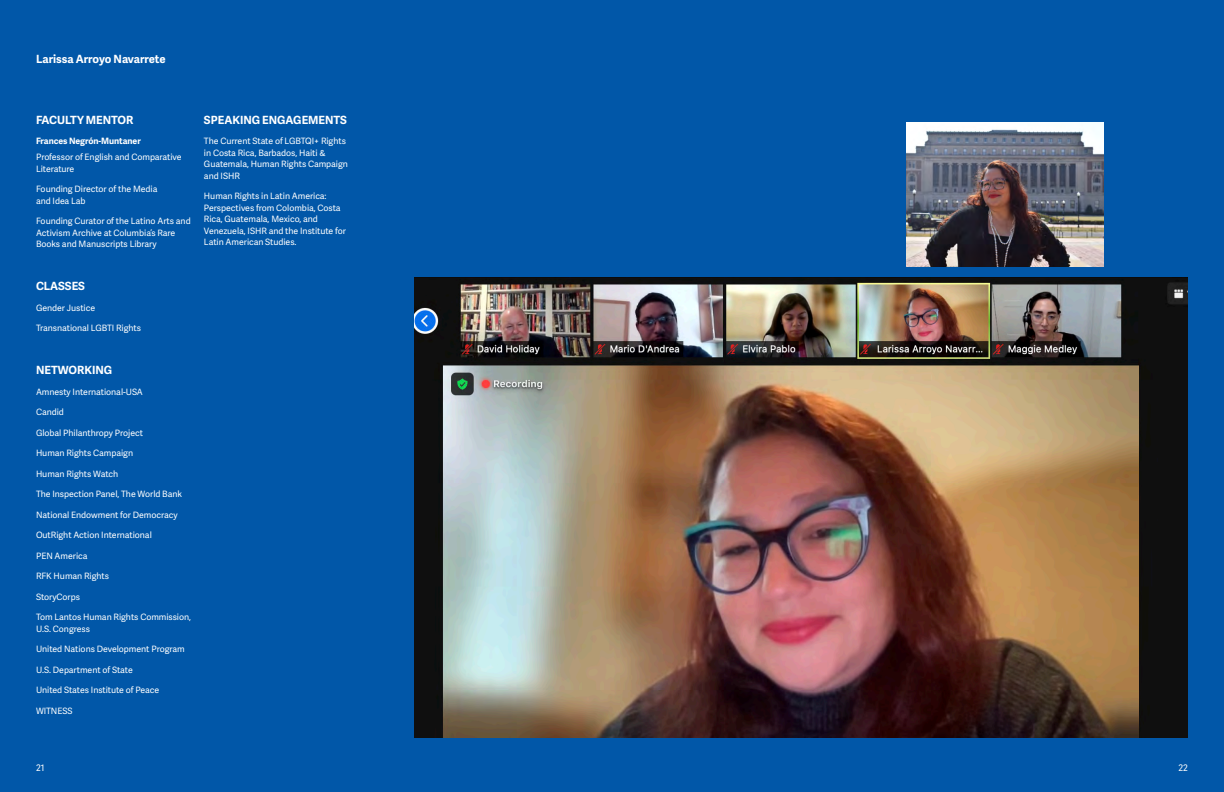
<style>
.page{position:relative;width:1224px;height:792px;background:#0157a8}
.page>*{position:absolute;margin:0;border:0;box-sizing:border-box;transform-origin:0 0}
.LISTING-Title{font:700 11.3px "Adelle Sans";color:#fff}
.ADVOCATE-name-top{font:700 11.3px "Adelle Sans";letter-spacing:-.005em;color:#fff}
.t1{font:9px "Adelle Sans";color:#fff}
.LISTING-Body{font:8.8px/11.5px "Adelle Sans";letter-spacing:-.005em;color:#fff}
.LISTING-Body-2{font:700 8.8px "Adelle Sans";letter-spacing:-.005em;color:#fff}
</style>
<div class="page">
<img style="left:414px;top:278px;width:774px;height:460px">
<img style="left:906px;top:122px;width:198px;height:144px">
<p class="ADVOCATE-name-top" style="left:36px;top:50px;width:131px">Larissa Arroyo Navarrete</p>
<p class="LISTING-Title" style="left:36px;top:111px;width:99px">FACULTY MENTOR</p>
<p class="LISTING-Body-2" style="left:36px;top:135px;width:106px">Frances Negrón-Muntaner</p>
<p class="LISTING-Body" style="left:36px;top:151px;width:147px">Professor of English and Comparative<br>Literature</p>
<p class="LISTING-Body" style="left:36px;top:183px;width:123px">Founding Director of the Media and Idea Lab</p>
<p class="LISTING-Body" style="left:36px;top:215px;width:156px">Founding Curator of the Latino Arts and<br>Activism Archive at Columbia’s Rare<br>Books and Manuscripts Library</p>
<p class="LISTING-Title" style="left:36px;top:278px;width:51px">CLASSES</p>
<p class="LISTING-Body" style="left:36px;top:302px;width:61px">Gender Justice</p>
<p class="LISTING-Body" style="left:36px;top:322px;width:107px">Transnational LGBTI Rights</p>
<p class="LISTING-Title" style="left:36px;top:362px;width:78px">NETWORKING</p>
<p class="LISTING-Body" style="left:36px;top:386px;width:108px">Amnesty International-USA</p>
<p class="LISTING-Body" style="left:36px;top:406px;width:29px">Candid</p>
<p class="LISTING-Body" style="left:36px;top:427px;width:109px">Global Philanthropy Project</p>
<p class="LISTING-Body" style="left:36px;top:447px;width:99px">Human Rights Campaign</p>
<p class="LISTING-Body" style="left:36px;top:468px;width:84px">Human Rights Watch</p>
<p class="LISTING-Body" style="left:36px;top:488px;width:148px">The Inspection Panel, The World Bank</p>
<p class="LISTING-Body" style="left:36px;top:509px;width:143px">National Endowment for Democracy</p>
<p class="LISTING-Body" style="left:36px;top:529px;width:117px">OutRight Action International</p>
<p class="LISTING-Body" style="left:36px;top:550px;width:53px">PEN America</p>
<p class="LISTING-Body" style="left:36px;top:570px;width:75px">RFK Human Rights</p>
<p class="LISTING-Body" style="left:36px;top:591px;width:46px">StoryCorps</p>
<p class="LISTING-Body" style="left:36px;top:611px;width:157px">Tom Lantos Human Rights Commission,<br>U.S. Congress</p>
<p class="LISTING-Body" style="left:36px;top:643px;width:150px">United Nations Development Program</p>
<p class="LISTING-Body" style="left:36px;top:664px;width:98px">U.S. Department of State</p>
<p class="LISTING-Body" style="left:36px;top:684px;width:125px">United States Institute of Peace</p>
<p class="LISTING-Body" style="left:36px;top:705px;width:38px">WITNESS</p>
<p class="LISTING-Title" style="left:204px;top:111px;width:144px">SPEAKING ENGAGEMENTS</p>
<p class="LISTING-Body" style="left:204px;top:135px;width:145px">The Current State of LGBTQI+ Rights in Costa Rica, Barbados, Haiti &amp;<br>Guatemala, Human Rights Campaign and ISHR</p>
<p class="LISTING-Body" style="left:204px;top:190px;width:143px">Human Rights in Latin America:<br>Perspectives from Colombia, Costa<br>Rica, Guatemala, Mexico, and<br>Venezuela, ISHR and the Institute for<br>Latin American Studies.</p>
<p class="t1" style="left:36px;top:761px;width:10px">21</p>
<p class="t1" style="left:1179px;top:761px;width:11px">22</p>
</div>
